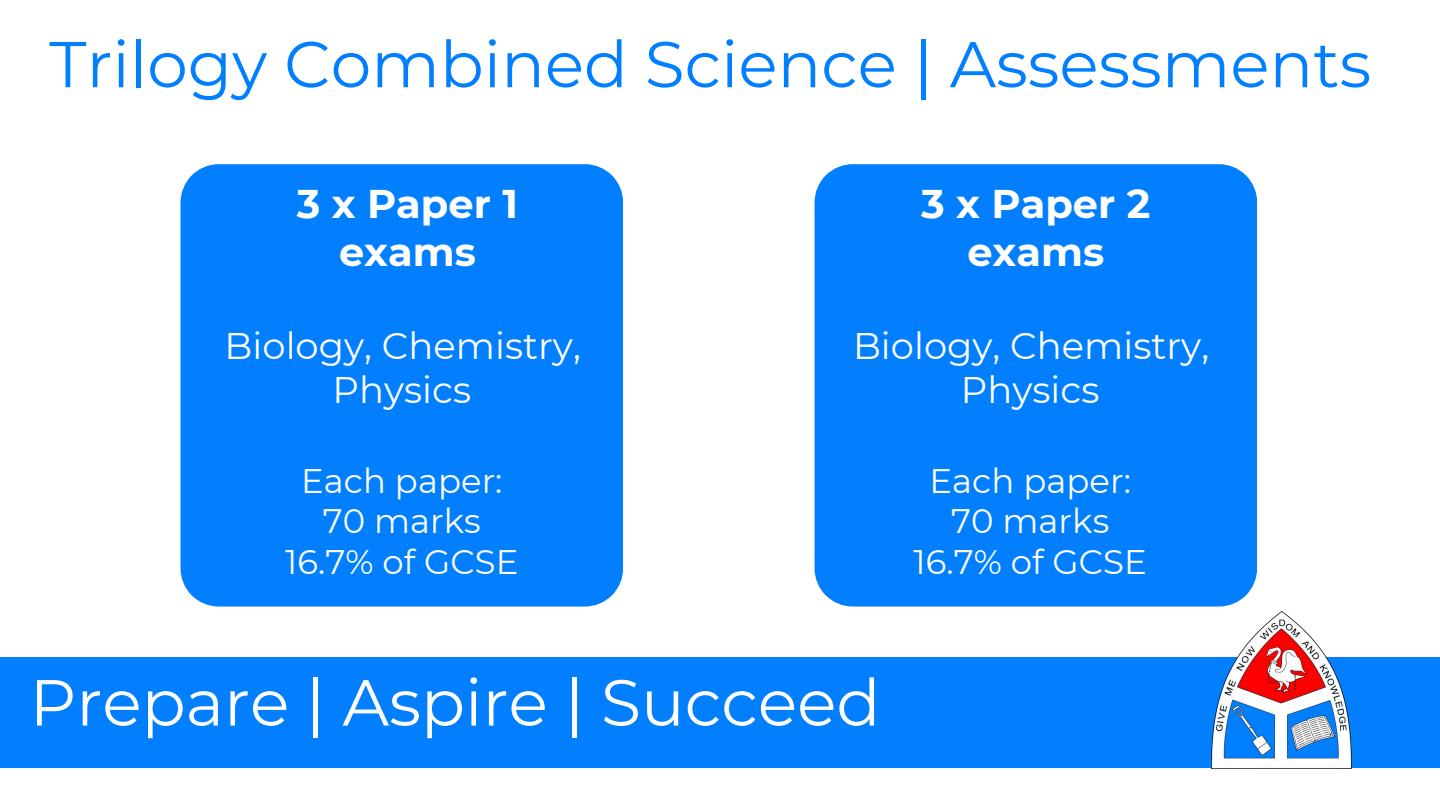
<style>
.page{position:relative;width:1440px;height:810px;background:#fff}
.page>*{position:absolute;margin:0;border:0;box-sizing:border-box;transform-origin:0 0}
.t1{font:65px "Montserrat";color:#fdfdfd}
.t2{font:64.7px "Montserrat";color:#017ffe}
.t3{font:700 40px/47.2px "Montserrat";color:#fff;text-align:center}
.t4{font:37px/44.2px "Montserrat";color:#fff;text-align:center}
.t5{font:34px/40.5px "Montserrat";color:#fff;text-align:center}
</style>
<div class="page">
<div style="left:815px;top:164px;width:442px;height:443px;background:#017ffe"></div>
<div style="left:0;top:657px;width:1440px;height:111px;background:#017ffe"></div>
<img style="left:1212px;top:612px;width:139px;height:156px">
<div style="left:181px;top:164px;width:442px;height:443px;background:#017ffe"></div>
<p class="t2" style="left:49px;top:25px;width:1323px">Trilogy Combined Science | Assessments</p>
<p class="t3" style="left:297px;top:180px;width:223px">3 x Paper 1 exams</p>
<p class="t3" style="left:921px;top:180px;width:231px">3 x Paper 2 exams</p>
<p class="t4" style="left:225px;top:324px;width:358px">Biology, Chemistry,<br>Physics</p>
<p class="t4" style="left:853px;top:324px;width:358px">Biology, Chemistry,<br>Physics</p>
<p class="t5" style="left:285px;top:461px;width:235px">Each paper:<br>70 marks<br>16.7% of GCSE</p>
<p class="t5" style="left:914px;top:461px;width:235px">Each paper:<br>70 marks<br>16.7% of GCSE</p>
<p class="t1" style="left:30px;top:663px;width:852px">Prepare | Aspire | Succeed</p>
</div>
